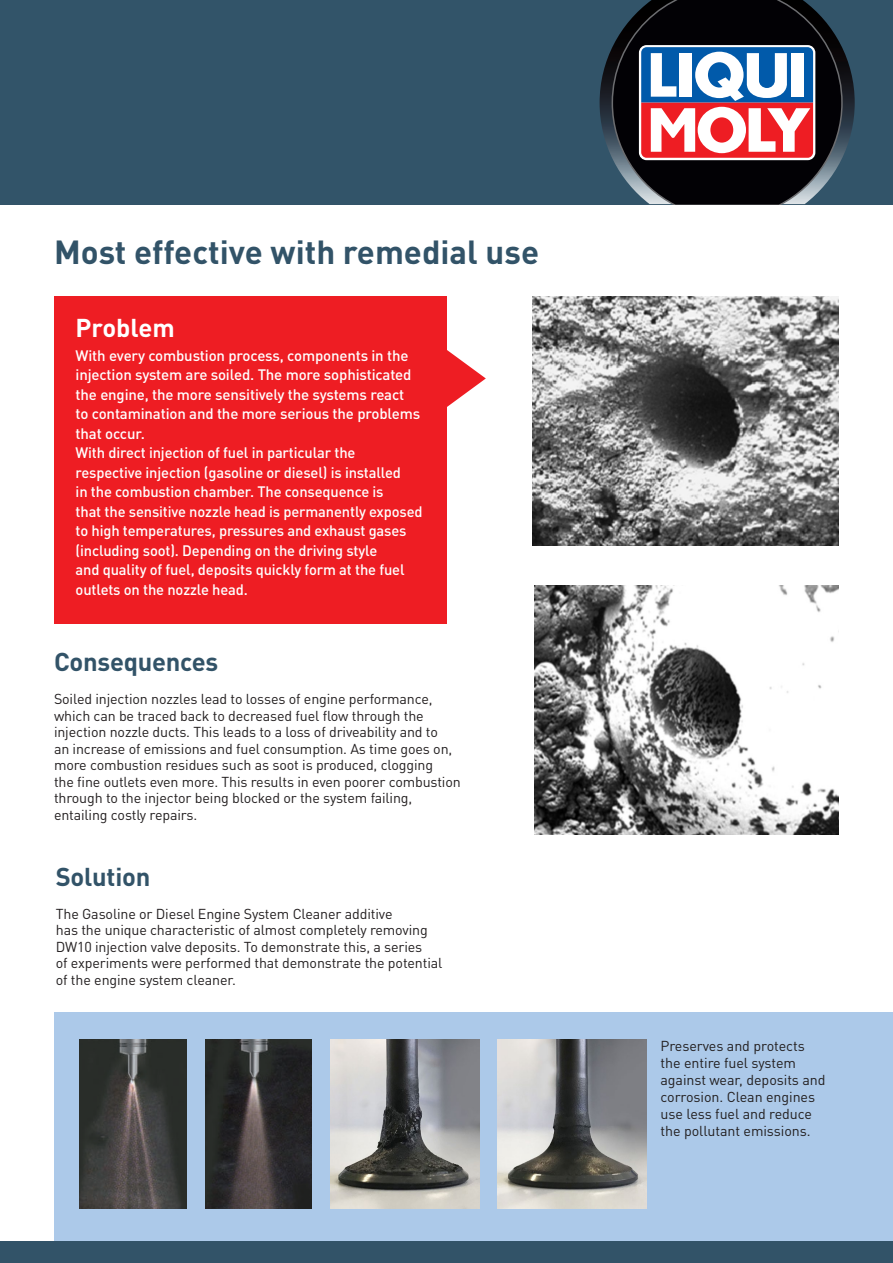
<style>
.page{position:relative;width:893px;height:1263px;background:#fff}
.page>*{position:absolute;margin:0;border:0;box-sizing:border-box;transform-origin:0 0}
.t1{font:700 33px "DIN Pro";color:#325368}
.t2{font:700 25.5px "DIN Pro";letter-spacing:-.01em;color:#325368}
.t3{font:700 25.5px "DIN Pro";color:#fff}
.t4{font:500 15px/19.5px "DIN Pro";letter-spacing:-.01em;color:#fff}
.t5{font:14.25px/16.5px "DIN Pro";letter-spacing:-.01em;color:#231f20}
</style>
<div class="page">
<div style="left:0;top:0;width:893px;height:204px;background:#325469"></div>
<div style="left:54px;top:1013px;width:839px;height:250px;background:#acc9e9"></div>
<img style="left:600px;top:0;width:255px;height:204px">
<svg style="left:611px;top:0;width:232px;height:204px"></svg>
<div style="left:0;top:1242px;width:893px;height:21px;background:#325368"></div>
<svg style="left:639px;top:45px;width:176px;height:115px"></svg>
<svg style="left:641px;top:47px;width:172px;height:111px"></svg>
<img style="left:331px;top:1040px;width:149px;height:169px">
<img style="left:205px;top:1040px;width:107px;height:169px">
<img style="left:80px;top:1040px;width:106px;height:169px">
<img style="left:498px;top:1040px;width:148px;height:169px">
<img style="left:533px;top:296px;width:306px;height:249px">
<img style="left:535px;top:585px;width:304px;height:250px">
<div style="left:54px;top:296px;width:392px;height:328px;background:#ee1d23"></div>
<svg style="left:446px;top:347px;width:40px;height:63px"></svg>
<h1 class="t1" style="left:54px;top:224px;width:487px">Most effective with remedial use</h1>
<h2 class="t3" style="left:76px;top:306px;width:101px">Problem</h2>
<p class="t4" style="left:76px;top:344px;width:349px">With every combustion process, components in the injection system are soiled. The more sophisticated the engine, the more sensitively the systems react<br>to contamination and the more serious the problems that occur.<br>With direct injection of fuel in particular the respective injection (gasoline or diesel) is installed<br>in the combustion chamber. The consequence is<br>that the sensitive nozzle head is permanently exposed to high temperatures, pressures and exhaust gases (including soot). Depending on the driving style<br>and quality of fuel, deposits quickly form at the fuel outlets on the nozzle head.</p>
<h2 class="t2" style="left:54px;top:641px;width:166px">Consequences</h2>
<p class="t5" style="left:54px;top:689px;width:408px">Soiled injection nozzles lead to losses of engine performance, which can be traced back to decreased fuel flow through the injection nozzle ducts. This leads to a loss of driveability and to<br>an increase of emissions and fuel consumption. As time goes on, more combustion residues such as soot is produced, clogging<br>the fine outlets even more. This results in even poorer combustion through to the injector being blocked or the system failing, entailing costly repairs.</p>
<h2 class="t2" style="left:56px;top:855px;width:96px">Solution</h2>
<p class="t5" style="left:56px;top:904px;width:388px">The Gasoline or Diesel Engine System Cleaner additive<br>has the unique characteristic of almost completely removing DW10 injection valve deposits. To demonstrate this, a series<br>of experiments were performed that demonstrate the potential of the engine system cleaner.</p>
<p class="t5" style="left:660px;top:1035px;width:166px;line-height:17.1px">Preserves and protects the entire fuel system against wear, deposits and corrosion. Clean engines use less fuel and reduce the pollutant emissions.</p>
</div>
